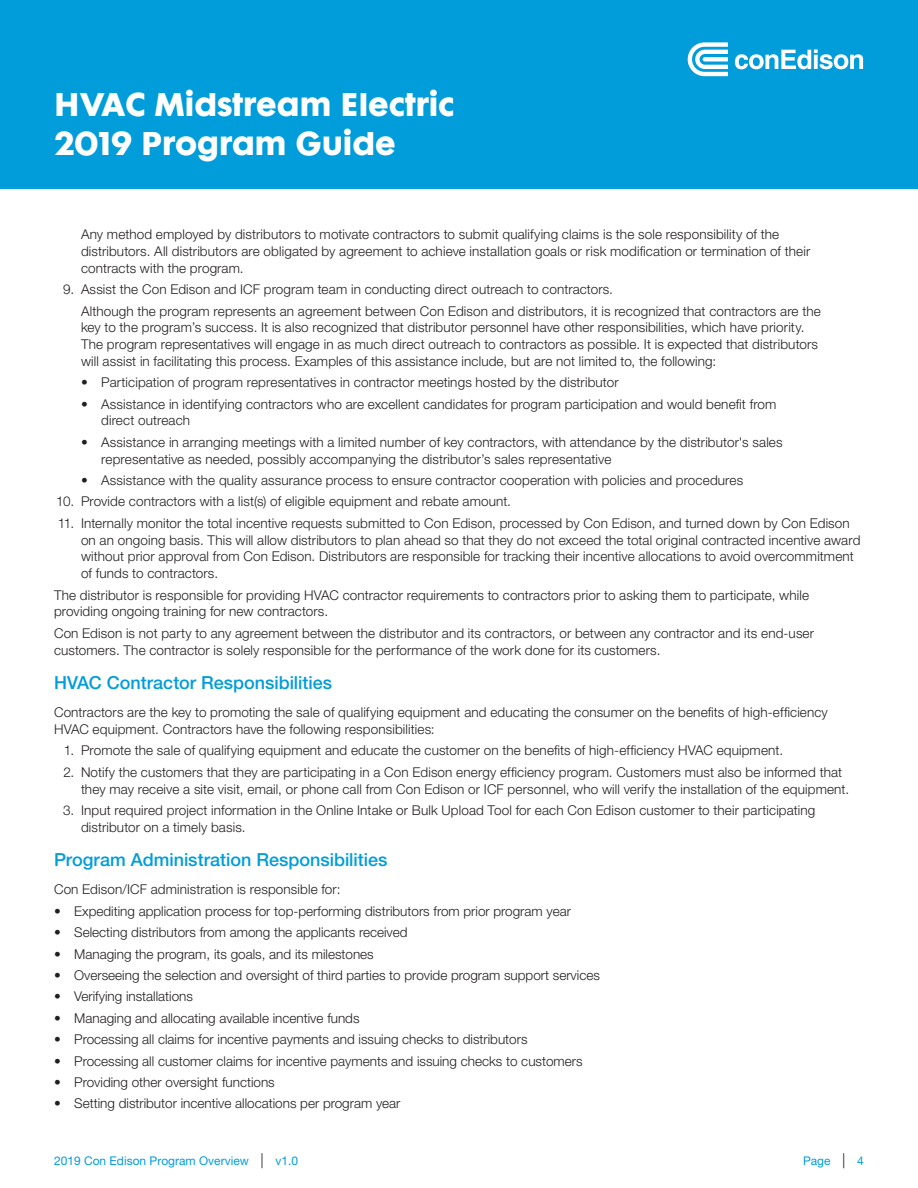
<style>
.page{position:relative;width:918px;height:1188px;background:#fff}
.page>*{position:absolute;margin:0;border:0;box-sizing:border-box;transform-origin:0 0}
.t1{font:30px/39px "Futura Maxi CG Bold";color:#fff}
.H2_SubHead{font:500 18px "Helvetica Neue LT Pro";color:#009dda}
.Numbered_List{font:300 13.5px/16.8px "Helvetica Neue LT Pro";letter-spacing:.01em;color:#231f20}
.Helvetica_Body{font:300 13.5px/16.8px "Helvetica Neue LT Pro";letter-spacing:.01em;color:#231f20}
.t2{font:12px "Helvetica Neue LT Pro";color:#009dda}
.s1{font-size:15px;color:#231f20}
</style>
<div class="page">
<div style="left:0;top:0;width:918px;height:189px;background:#009dda"></div>
<svg style="left:735px;top:49px;width:128px;height:20px"></svg>
<svg style="left:688px;top:42px;width:40px;height:34px"></svg>
<h1 class="t1" style="left:54px;top:86px;width:402px">HVAC Midstream Electric<br>2019 Program Guide</h1>
<p class="Numbered_List" style="left:81px;top:226px;width:731px">Any method employed by distributors to motivate contractors to submit qualifying claims is the sole responsibility of the distributors. All distributors are obligated by agreement to achieve installation goals or risk modification or termination of their contracts with the program.</p>
<p class="Numbered_List" style="left:63px;top:281px;width:551px">9. Assist the Con Edison and ICF program team in conducting direct outreach to contractors.</p>
<p class="Numbered_List" style="left:81px;top:302px;width:741px">Although the program represents an agreement between Con Edison and distributors, it is recognized that contractors are the key to the program’s success. It is also recognized that distributor personnel have other responsibilities, which have priority.<br>The program representatives will engage in as much direct outreach to contractors as possible. It is expected that distributors will assist in facilitating this process. Examples of this assistance include, but are not limited to, the following:</p>
<p class="Numbered_List" style="left:81px;top:374px;width:539px">• Participation of program representatives in contractor meetings hosted by the distributor</p>
<p class="Numbered_List" style="left:101px;top:395px;width:677px;text-indent:-20px">• Assistance in identifying contractors who are excellent candidates for program participation and would benefit from direct outreach</p>
<p class="Numbered_List" style="left:101px;top:433px;width:683px;text-indent:-20px">• Assistance in arranging meetings with a limited number of key contractors, with attendance by the distributor's sales representative as needed, possibly accompanying the distributor’s sales representative</p>
<p class="Numbered_List" style="left:81px;top:472px;width:664px">• Assistance with the quality assurance process to ensure contractor cooperation with policies and procedures</p>
<p class="Numbered_List" style="left:56px;top:493px;width:456px">10. Provide contractors with a list(s) of eligible equipment and rebate amount.</p>
<p class="Numbered_List" style="left:81px;top:514px;width:781px;text-indent:-23px">11. Internally monitor the total incentive requests submitted to Con Edison, processed by Con Edison, and turned down by Con Edison on an ongoing basis. This will allow distributors to plan ahead so that they do not exceed the total original contracted incentive award without prior approval from Con Edison. Distributors are responsible for tracking their incentive allocations to avoid overcommitment of funds to contractors.</p>
<p class="Numbered_List" style="left:54px;top:586px;width:757px">The distributor is responsible for providing HVAC contractor requirements to contractors prior to asking them to participate, while providing ongoing training for new contractors.</p>
<p class="Helvetica_Body" style="left:54px;top:624px;width:762px">Con Edison is not party to any agreement between the distributor and its contractors, or between any contractor and its end-user customers. The contractor is solely responsible for the performance of the work done for its customers.</p>
<p class="H2_SubHead" style="left:54px;top:672px;width:280px">HVAC Contractor Responsibilities</p>
<p class="Helvetica_Body" style="left:54px;top:704px;width:775px">Contractors are the key to promoting the sale of qualifying equipment and educating the consumer on the benefits of high-efficiency<br>HVAC equipment. Contractors have the following responsibilities:</p>
<p class="Numbered_List" style="left:64px;top:742px;width:721px">1. Promote the sale of qualifying equipment and educate the customer on the benefits of high-efficiency HVAC equipment.</p>
<p class="Numbered_List" style="left:81px;top:763px;width:770px;text-indent:-18px">2. Notify the customers that they are participating in a Con Edison energy efficiency program. Customers must also be informed that they may receive a site visit, email, or phone call from Con Edison or ICF personnel, who will verify the installation of the equipment.</p>
<p class="Numbered_List" style="left:81px;top:802px;width:736px;text-indent:-18px">3. Input required project information in the Online Intake or Bulk Upload Tool for each Con Edison customer to their participating distributor on a timely basis.</p>
<p class="H2_SubHead" style="left:54px;top:849px;width:335px">Program Administration Responsibilities</p>
<p class="Helvetica_Body" style="left:54px;top:881px;width:288px">Con Edison/ICF administration is responsible for:</p>
<p class="Numbered_List" style="left:54px;top:902px;width:519px">• Expediting application process for top-performing distributors from prior program year</p>
<p class="Numbered_List" style="left:54px;top:924px;width:355px">• Selecting distributors from among the applicants received</p>
<p class="Numbered_List" style="left:54px;top:945px;width:321px">• Managing the program, its goals, and its milestones</p>
<p class="Numbered_List" style="left:54px;top:967px;width:547px">• Overseeing the selection and oversight of third parties to provide program support services</p>
<p class="Numbered_List" style="left:54px;top:988px;width:141px">• Verifying installations</p>
<p class="Numbered_List" style="left:54px;top:1009px;width:307px">• Managing and allocating available incentive funds</p>
<p class="Numbered_List" style="left:54px;top:1031px;width:475px">• Processing all claims for incentive payments and issuing checks to distributors</p>
<p class="Numbered_List" style="left:54px;top:1052px;width:530px">• Processing all customer claims for incentive payments and issuing checks to customers</p>
<p class="Numbered_List" style="left:54px;top:1074px;width:222px">• Providing other oversight functions</p>
<p class="Numbered_List" style="left:54px;top:1095px;width:348px">• Setting distributor incentive allocations per program year</p>
<p class="t2" style="left:54px;top:1154px;width:246px">2019 Con Edison Program Overview <span class="s1">|</span> v1.0</p>
<p class="t2" style="left:803px;top:1154px;width:62px">Page <span class="s1">|</span> 4</p>
</div>
